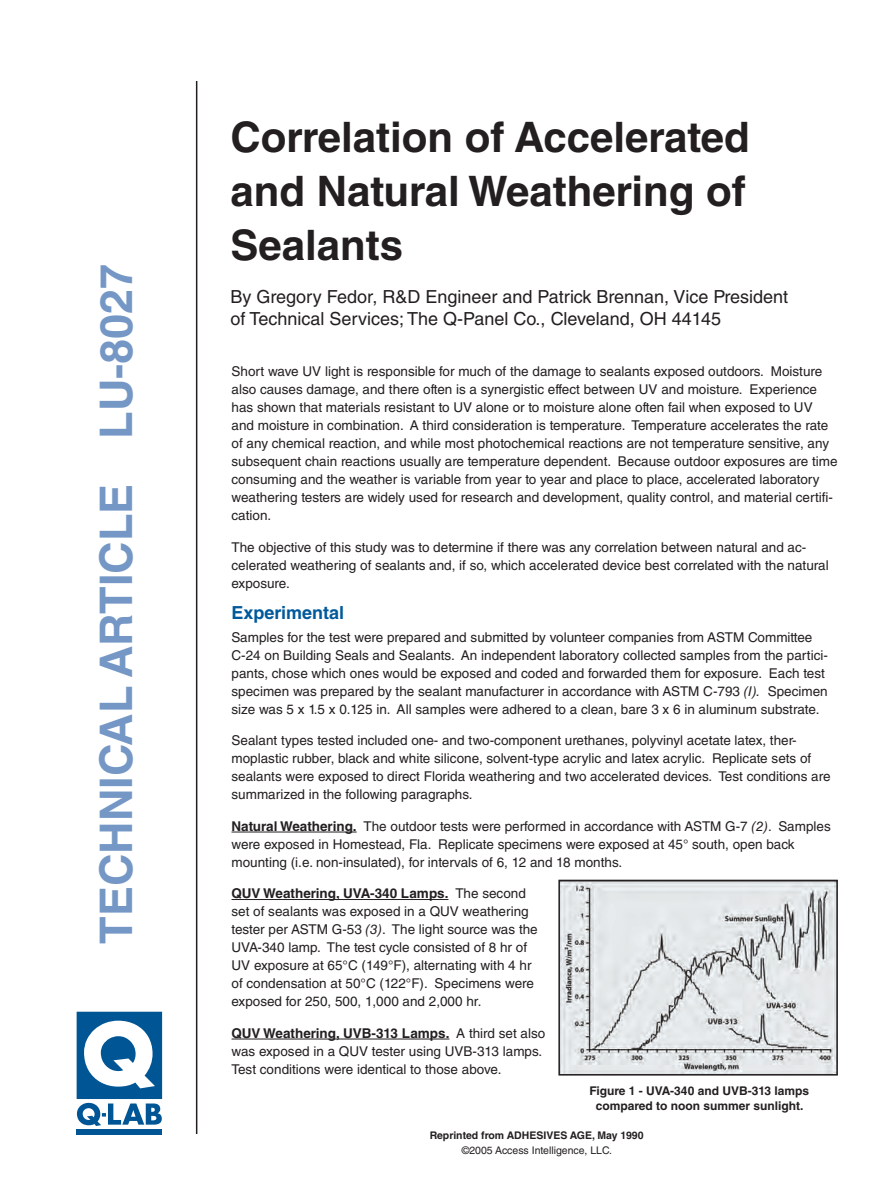
<style>
.page{position:relative;width:893px;height:1188px;background:#fff}
.page>*{position:absolute;margin:0;border:0;box-sizing:border-box;transform-origin:0 0}
.TECH_BULL_2{font:700 45px "Helvetica LT Std";color:#7497c5}
.t1{font:700 42px/54px "Helvetica LT Std";color:#231f20;text-align:justify}
.t2{font:18px/21.6px "Helvetica LT Std";color:#231f20}
.t3{font:700 18px "Helvetica LT Std";color:#00599b}
.t4{font:13.5px/18px "Helvetica LT Std";color:#231f20}
.t5{font:700 12px "Helvetica LT Std";color:#231f20}
.t6{font:700 10.5px "Helvetica LT Std";color:#231f20}
.t7{font:10.5px "Helvetica LT Std";color:#231f20}
.s1{font-style:italic}
.s2{font-weight:700}
</style>
<div class="page">
<hr style="left:196px;top:81px;width:1px;height:1053px;background:#231f20">
<hr style="left:231px;top:832px;width:126px;height:1px;background:#231f20">
<hr style="left:231px;top:899px;width:217px;height:1px;background:#231f20">
<hr style="left:231px;top:1039px;width:218px;height:1px;background:#231f20">
<svg style="left:77px;top:1012px;width:85px;height:114px"></svg>
<div style="left:77px;top:1129px;width:85px;height:6px;background:#005595"></div>
<img style="left:561px;top:883px;width:274px;height:190px">
<div style="left:558px;top:880px;width:280px;height:196px;border:2px solid #231f20"></div>
<p class="TECH_BULL_2" style="left:89px;top:944px;width:682px;rotate:-90deg">TECHNICAL ARTICLE LU-8027</p>
<p class="t1" style="left:231px;top:110px;width:521px">Correlation of Accelerated and Natural Weathering of Sealants</p>
<p class="t2" style="left:231px;top:286px;width:559px">By Gregory Fedor, R&amp;D Engineer and Patrick Brennan, Vice President of Technical Services; The Q-Panel Co., Cleveland, OH 44145</p>
<p class="t4" style="left:231px;top:362px;width:608px">Short wave UV light is responsible for much of the damage to sealants exposed outdoors. Moisture also causes damage, and there often is a synergistic effect between UV and moisture. Experience has shown that materials resistant to UV alone or to moisture alone often fail when exposed to UV and moisture in combination. A third consideration is temperature. Temperature accelerates the rate of any chemical reaction, and while most photochemical reactions are not temperature sensitive, any subsequent chain reactions usually are temperature dependent. Because outdoor exposures are time consuming and the weather is variable from year to year and place to place, accelerated laboratory weathering testers are widely used for research and development, quality control, and material certifi&shy;cation.</p>
<p class="t4" style="left:231px;top:538px;width:599px">The objective of this study was to determine if there was any correlation between natural and ac&shy;celerated weathering of sealants and, if so, which accelerated device best correlated with the natural exposure.</p>
<p class="t3" style="left:231px;top:602px;width:114px">Experimental</p>
<p class="t4" style="left:231px;top:628px;width:598px">Samples for the test were prepared and submitted by volunteer companies from ASTM Committee C-24 on Building Seals and Sealants. An independent laboratory collected samples from the partici&shy;pants, chose which ones would be exposed and coded and forwarded them for exposure. Each test specimen was prepared by the sealant manufacturer in accordance with ASTM C-793 <span class="s1">(I).</span> Specimen size was 5 x 1.5 x 0.125 in. All samples were adhered to a clean, bare 3 x 6 in aluminum substrate.</p>
<p class="t4" style="left:231px;top:731px;width:600px">Sealant types tested included one- and two-component urethanes, polyvinyl acetate latex, ther&shy;moplastic rubber, black and white silicone, solvent-type acrylic and latex acrylic. Replicate sets of sealants were exposed to direct Florida weathering and two accelerated devices. Test conditions are summarized in the following paragraphs.</p>
<p class="t4" style="left:231px;top:817px;width:601px"><span class="s2">Natural Weathering.</span> The outdoor tests were performed in accordance with ASTM G-7 <span class="s1">(2)</span>. Samples were exposed in Homestead, Fla. Replicate specimens were exposed at 45° south, open back mounting (i.e. non-insulated), for intervals of 6, 12 and 18 months.</p>
<p class="t4" style="left:231px;top:884px;width:308px"><span class="s2">QUV Weathering, UVA-340 Lamps.</span> The second set of sealants was exposed in a QUV weathering tester per ASTM G-53 <span class="s1">(3)</span>. The light source was the UVA-340 lamp. The test cycle consisted of 8 hr of UV exposure at 65°C (149°F), alternating with 4 hr of condensation at 50°C (122°F). Specimens were exposed for 250, 500, 1,000 and 2,000 hr.</p>
<p class="t4" style="left:231px;top:1024px;width:315px"><span class="s2">QUV Weathering, UVB-313 Lamps.</span> A third set also was exposed in a QUV tester using UVB-313 lamps.<br>Test conditions were identical to those above.</p>
<p class="t5" style="left:589px;top:1084px;width:221px">Figure 1 - UVA-340 and UVB-313 lamps</p>
<p class="t5" style="left:596px;top:1098px;width:209px">compared to noon summer sunlight.</p>
<p class="t6" style="left:430px;top:1128px;width:215px">Reprinted from ADHESIVES AGE, May 1990</p>
<p class="t7" style="left:462px;top:1144px;width:152px">©2005 Access Intelligence, LLC.</p>
</div>
